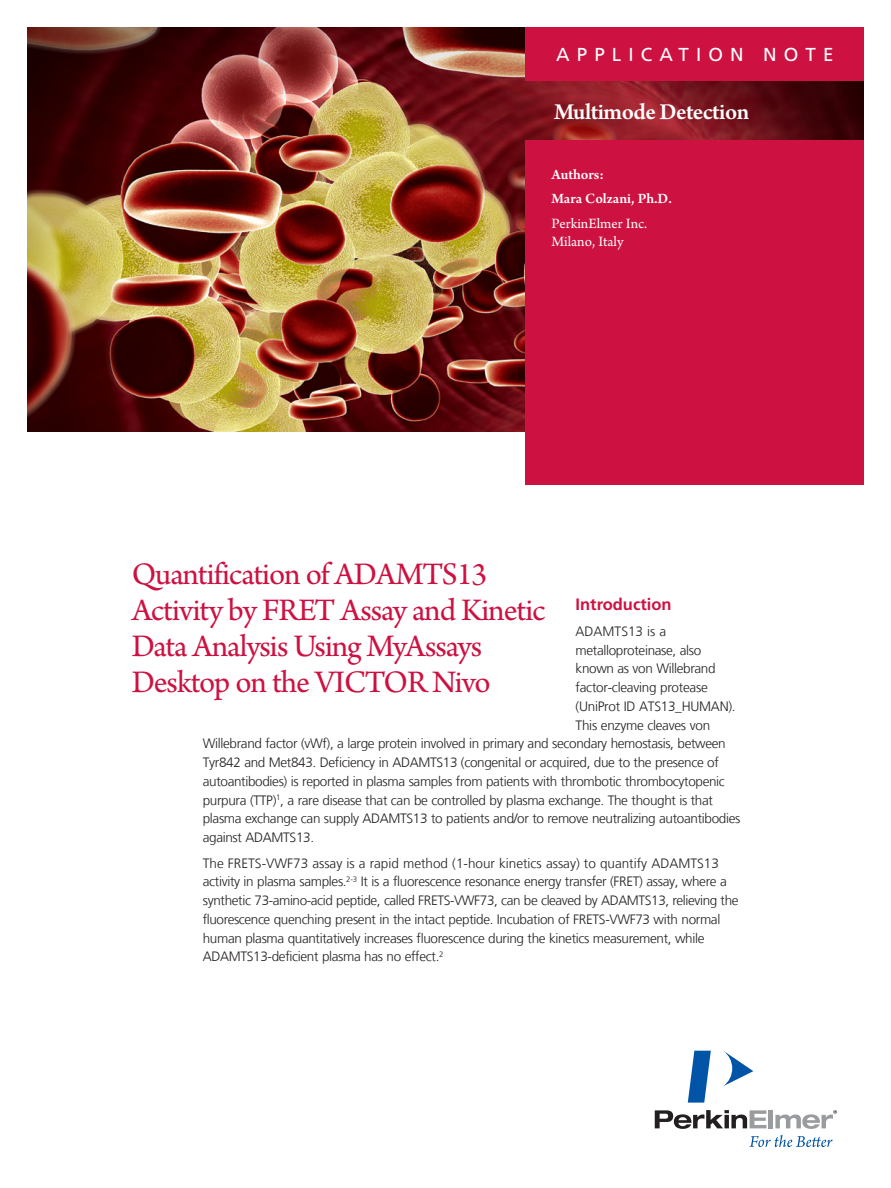
<style>
.page{position:relative;width:891px;height:1188px;background:#fff}
.page>*{position:absolute;margin:0;border:0;box-sizing:border-box;transform-origin:0 0}
.Intro_Head{font:33px/36px "Arno Pro";letter-spacing:-.03em;color:#cd1141}
.Product_header_panto{font:600 24px "Arno Pro";letter-spacing:-.02em;color:#fff}
.t1{font:18.75px "Frutiger LT Com";letter-spacing:.38em;color:#fff}
.Intro_Subhead{font:700 16.5px "Frutiger LT Com";color:#cd1141}
.Body{font:15px/18px "Arno Pro";color:#fff}
.Body-2{font:600 15px "Arno Pro";color:#fff}
.t2{font:300 13.5px/18.8px "Frutiger LT Com";letter-spacing:-.025em;color:#231f20}
.t3{font:300 13.5px "Frutiger LT Com";color:#231f20}
</style>
<div class="page">
<svg style="left:655px;top:1110px;width:111px;height:19px"></svg>
<div style="left:768px;top:1110px;width:5px;height:18px;background:#999b9e"></div>
<svg style="left:723px;top:1051px;width:30px;height:35px"></svg>
<svg style="left:688px;top:1051px;width:23px;height:52px"></svg>
<svg style="left:775px;top:1110px;width:62px;height:19px"></svg>
<svg style="left:749px;top:1135px;width:84px;height:12px"></svg>
<img style="left:27px;top:27px;width:837px;height:405px">
<div style="left:526px;top:27px;width:338px;height:54px;background:#cd1141"></div>
<div style="left:526px;top:140px;width:338px;height:345px;background:#cd1141"></div>
<p class="t1" style="left:556px;top:43px;width:279px">APPLICATION NOTE</p>
<p class="Product_header_panto" style="left:554px;top:98px;width:197px">Multimode Detection</p>
<p class="Body-2" style="left:551px;top:165px;width:54px">Authors:</p>
<p class="Body-2" style="left:551px;top:190px;width:122px">Mara Colzani, Ph.D.</p>
<p class="Body" style="left:551px;top:215px;width:98px">PerkinElmer Inc.<br>Milano, Italy</p>
<p class="Intro_Head" style="left:132px;top:558px;width:415px">Quantification of ADAMTS13<br>Activity by FRET Assay and Kinetic<br>Data Analysis Using MyAssays<br>Desktop on the VICTOR Nivo</p>
<p class="Intro_Subhead" style="left:576px;top:595px;width:97px">Introduction</p>
<p class="t3" style="left:576px;top:623px;width:92px">ADAMTS13 is a</p>
<p class="t2" style="left:576px;top:641px;width:127px">metalloproteinase, also</p>
<p class="t2" style="left:576px;top:660px;width:142px">known as von Willebrand</p>
<p class="t2" style="left:576px;top:678px;width:134px">factor-cleaving protease</p>
<p class="t2" style="left:576px;top:697px;width:162px">(UniProt ID ATS13_HUMAN).</p>
<p class="t2" style="left:576px;top:716px;width:136px">This enzyme cleaves von</p>
<p class="t2" style="left:203px;top:735px;width:524px">Willebrand factor (vWf), a large protein involved in primary and secondary hemostasis, between</p>
<p class="t2" style="left:203px;top:753px;width:518px">Tyr842 and Met843. Deficiency in ADAMTS13 (congenital or acquired, due to the presence of</p>
<p class="t2" style="left:203px;top:772px;width:524px">autoantibodies) is reported in plasma samples from patients with thrombotic thrombocytopenic</p>
<p class="t2" style="left:203px;top:791px;width:512px">purpura (TTP)<sup>1</sup>, a rare disease that can be controlled by plasma exchange. The thought is that</p>
<p class="t2" style="left:203px;top:810px;width:539px">plasma exchange can supply ADAMTS13 to patients and/or to remove neutralizing autoantibodies</p>
<p class="t2" style="left:203px;top:828px;width:113px">against ADAMTS13.</p>
<p class="t2" style="left:203px;top:854px;width:537px">The FRETS-VWF73 assay is a rapid method (1-hour kinetics assay) to quantify ADAMTS13 activity in plasma samples.<sup>2-3</sup> It is a fluorescence resonance energy transfer (FRET) assay, where a synthetic 73-amino-acid peptide, called FRETS-VWF73, can be cleaved by ADAMTS13, relieving the fluorescence quenching present in the intact peptide. Incubation of FRETS-VWF73 with normal human plasma quantitatively increases fluorescence during the kinetics measurement, while ADAMTS13-deficient plasma has no effect.<sup>2</sup></p>
</div>
